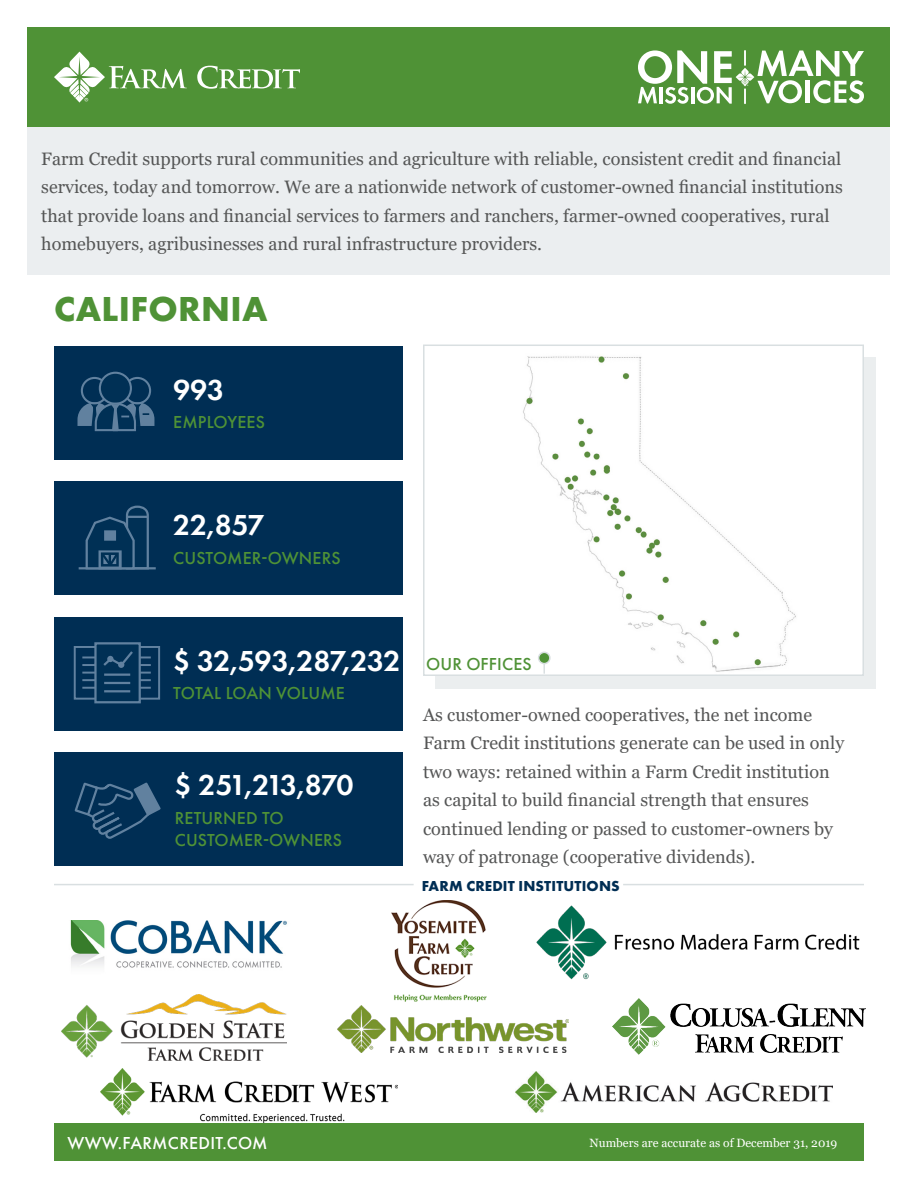
<style>
.page{position:relative;width:918px;height:1188px;background:#fff}
.page>*{position:absolute;margin:0;border:0;box-sizing:border-box;transform-origin:0 0}
.t1{font:700 36px "Futura PT";letter-spacing:.01em;color:#4f9236}
.t2{font:600 30px "Futura PT";letter-spacing:-.025em;color:#fff}
.t3{font:600 30px "Futura PT";letter-spacing:-.075em;color:#fff}
.t4{font:18px/28.5px "Georgia";color:#555656}
.t5{font:500 18px/22.5px "Futura PT";letter-spacing:.01em;color:#4f9236}
.t6{font:500 18px "Futura PT";letter-spacing:.015em;color:#fff}
.t7{font:700 15px "Futura PT";letter-spacing:.01em;color:#002e54}
.t8{font:12px "Georgia";color:#fff}
</style>
<div class="page">
<div style="left:435px;top:357px;width:441px;height:332px;background:#ebeeef"></div>
<div style="left:28px;top:28px;width:862px;height:99px;background:#4f9236"></div>
<div style="left:28px;top:127px;width:862px;height:148px;background:#ebeef0"></div>
<div style="left:54px;top:481px;width:348px;height:114px;background:#002e54"></div>
<div style="left:54px;top:346px;width:348px;height:113px;background:#002e54"></div>
<div style="left:54px;top:617px;width:348px;height:114px;background:#002e54"></div>
<div style="left:54px;top:752px;width:348px;height:114px;background:#002e54"></div>
<hr style="left:54px;top:884px;width:360px;height:1px;background:#d9dfe1">
<hr style="left:623px;top:884px;width:241px;height:1px;background:#d9dfe1">
<div style="left:54px;top:1124px;width:810px;height:37px;background:#4f9236"></div>
<div style="left:424px;top:345px;width:439px;height:330px;background:#fff"></div>
<img style="left:523px;top:356px;width:273px;height:316px">
<div style="left:423px;top:345px;width:441px;height:331px;border:2px solid #d9dfe1"></div>
<div style="left:81px;top:377px;width:27px;height:27px;border:2px solid #61819f;border-radius:50%"></div>
<div style="left:124px;top:377px;width:27px;height:27px;border:2px solid #61819f;border-radius:50%"></div>
<div style="left:100px;top:373px;width:31px;height:31px;background:#003055;border-radius:50%"></div>
<div style="left:99px;top:372px;width:33px;height:33px;border:2px solid #61819f;border-radius:50%"></div>
<svg style="left:77px;top:401px;width:78px;height:31px"></svg>
<div style="left:119px;top:646px;width:41px;height:54px;border:2px solid #61819f"></div>
<hr style="left:128px;top:672px;width:23px;height:2px;background:#61819f">
<hr style="left:128px;top:679px;width:23px;height:2px;background:#61819f">
<hr style="left:128px;top:687px;width:23px;height:2px;background:#61819f">
<div style="left:74px;top:646px;width:41px;height:54px;border:2px solid #61819f"></div>
<hr style="left:82px;top:672px;width:23px;height:2px;background:#61819f">
<hr style="left:128px;top:664px;width:23px;height:2px;background:#61819f">
<hr style="left:82px;top:664px;width:23px;height:2px;background:#61819f">
<hr style="left:128px;top:656px;width:23px;height:2px;background:#61819f">
<hr style="left:82px;top:656px;width:23px;height:2px;background:#61819f">
<hr style="left:82px;top:679px;width:23px;height:2px;background:#61819f">
<hr style="left:82px;top:687px;width:23px;height:2px;background:#61819f">
<div style="left:95px;top:643px;width:45px;height:59px;background:#003055"></div>
<div style="left:94px;top:642px;width:47px;height:61px;border:2px solid #61819f"></div>
<hr style="left:104px;top:674px;width:26px;height:2px;background:#61819f">
<hr style="left:104px;top:682px;width:26px;height:2px;background:#61819f">
<hr style="left:104px;top:690px;width:26px;height:2px;background:#61819f">
<svg style="left:95px;top:649px;width:38px;height:19px"></svg>
<div style="left:107px;top:656px;width:7px;height:6px;background:#61819f;border-radius:50%"></div>
<svg style="left:74px;top:782px;width:87px;height:57px"></svg>
<svg style="left:54px;top:52px;width:133px;height:51px"></svg>
<svg style="left:197px;top:66px;width:103px;height:23px"></svg>
<svg style="left:638px;top:50px;width:226px;height:54px"></svg>
<hr style="left:79px;top:567px;width:77px;height:2px;background:#61819f">
<svg style="left:84px;top:505px;width:66px;height:65px"></svg>
<div style="left:101px;top:552px;width:18px;height:15px;border:3px solid #003055"></div>
<img style="left:70px;top:920px;width:217px;height:48px">
<img style="left:536px;top:905px;width:324px;height:75px">
<img style="left:516px;top:1071px;width:317px;height:42px">
<img style="left:61px;top:994px;width:225px;height:66px">
<img style="left:612px;top:998px;width:253px;height:57px">
<img style="left:101px;top:1069px;width:296px;height:54px">
<img style="left:338px;top:1005px;width:230px;height:47px">
<img style="left:391px;top:900px;width:96px;height:102px">
<svg style="left:543px;top:664px;width:2px;height:10px"></svg>
<div style="left:539px;top:652px;width:11px;height:12px;background:#4f9236;border-radius:50%"></div>
<div style="left:538px;top:652px;width:13px;height:12px;border:2px solid #d9dfe1;border-radius:50%"></div>
<p class="t4" style="left:41px;top:145px;width:803px">Farm Credit supports rural communities and agriculture with reliable, consistent credit and financial services, today and tomorrow. We are a nationwide network of customer-owned financial institutions that provide loans and financial services to farmers and ranchers, farmer-owned cooperatives, rural homebuyers, agribusinesses and rural infrastructure providers.</p>
<p class="t1" style="left:54px;top:286px;width:215px">CALIFORNIA</p>
<p class="t2" style="left:173px;top:371px;width:53px">993</p>
<p class="t5" style="left:173px;top:411px;width:93px">EMPLOYEES</p>
<p class="t2" style="left:173px;top:506px;width:93px">22,857</p>
<p class="t5" style="left:173px;top:547px;width:169px">CUSTOMER-OWNERS</p>
<p class="t2" style="left:173px;top:642px;width:229px">$ 32,593,287,232</p>
<p class="t5" style="left:173px;top:682px;width:173px">TOTAL LOAN VOLUME</p>
<p class="t3" style="left:175px;top:766px;width:180px">$ 251,213,870</p>
<p class="t5" style="left:175px;top:806px;width:169px">RETURNED TO<br>CUSTOMER-OWNERS</p>
<p class="t5" style="left:426px;top:652px;width:107px">OUR OFFICES</p>
<p class="t4" style="left:423px;top:701px;width:423px">As customer-owned cooperatives, the net income Farm Credit institutions generate can be used in only two ways: retained within a Farm Credit institution as capital to build financial strength that ensures continued lending or passed to customer-owners by way of patronage (cooperative dividends).</p>
<p class="t7" style="left:422px;top:876px;width:200px">FARM CREDIT INSTITUTIONS</p>
<p class="t6" style="left:68px;top:1133px;width:201px">WWW.FARMCREDIT.COM</p>
<p class="t8" style="left:590px;top:1136px;width:249px">Numbers are accurate as of December 31, 2019</p>
</div>
